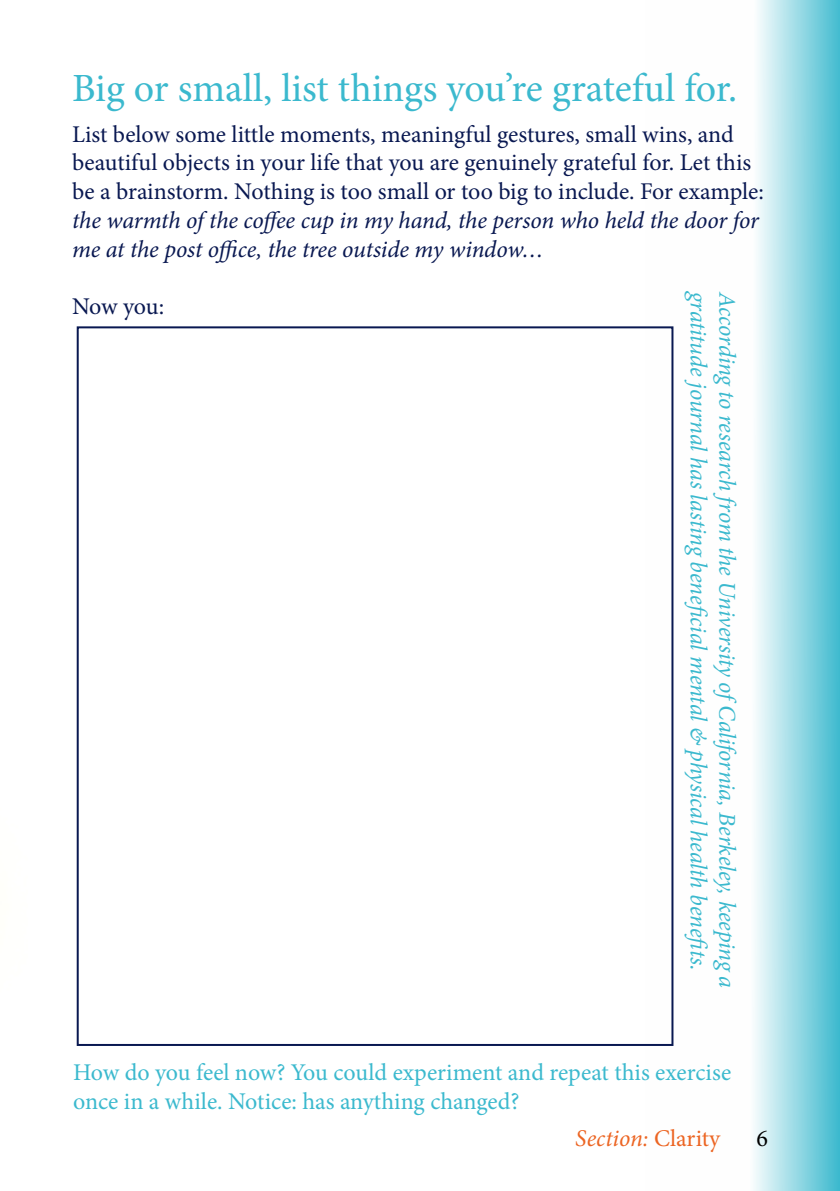
<style>
.page{position:relative;width:840px;height:1191px;background:#fff}
.page>*{position:absolute;margin:0;border:0;box-sizing:border-box;transform-origin:0 0}
.t1{font:40px "Minion Pro";color:#3bb9ce}
.t2{font:24px/28.8px "Minion Pro";letter-spacing:-.005em;color:#091851}
.t3{font:italic 24px "Minion Pro";letter-spacing:-.01em;color:#3bb9ce}
.t4{font:italic 24px/28.8px "Minion Pro";letter-spacing:-.005em;color:#091851}
.t5{font:24px/28.8px "Minion Pro";color:#3bb9ce}
.t6{font:italic 24px "Minion Pro";letter-spacing:-.005em;color:#ec6523}
.t7{font:24px "Minion Pro";color:#000}
.s1{font-style:normal}
</style>
<div class="page">
<svg style="left:644px;top:0;width:195px;height:1191px"></svg>
<h1 class="t1" style="left:72px;top:62px;width:666px">Big or small, list things you’re grateful for.</h1>
<p class="t2" style="left:72px;top:120px;width:693px">List below some little moments, meaningful gestures, small wins, and beautiful objects in your life that you are genuinely grateful for. Let this be a brainstorm. Nothing is too small or too big to include. For example:</p>
<p class="t4" style="left:72px;top:206px;width:688px">the warmth of the coffee cup in my hand, the person who held the door for me at the post office, the tree outside my window…</p>
<p class="t2" style="left:72px;top:292px;width:93px">Now you:</p>
<p class="t3" style="left:714px;top:292px;width:680px;rotate:90deg">gratitude journal has lasting beneficial mental &amp; physical health benefits.</p>
<p class="t3" style="left:743px;top:292px;width:697px;rotate:90deg">According to research from the University ofCalifornia, Berkeley, keeping a</p>
<p class="t5" style="left:73px;top:1058px;width:659px">How do you feel now? You could experiment and repeat this exercise once in a while. Notice: has anything changed?</p>
<p class="t6" style="left:575px;top:1122px;width:146px">Section: <span class="s1">Clarity</span></p>
<p class="t7" style="left:756px;top:1122px;width:13px">6</p>
</div>
